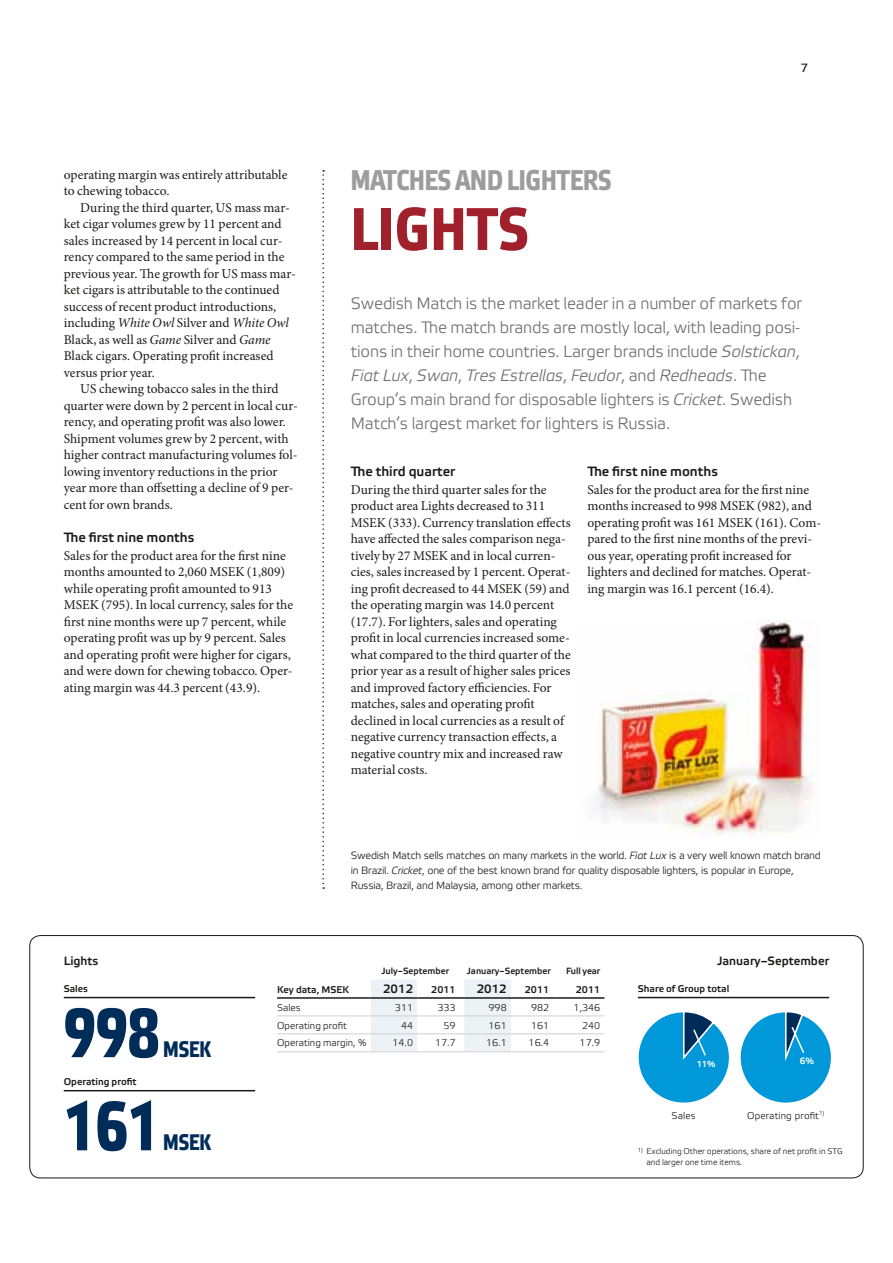
<style>
.page{position:relative;width:893px;height:1263px;background:#fff}
.page>*{position:absolute;margin:0;border:0;box-sizing:border-box;transform-origin:0 0}
.t1{font:700 69px "Etelka Narrow Text";color:#002c59}
.Rubrik_1{font:700 60px "Etelka Narrow Text";letter-spacing:.015em;color:#a0202c;scale:1.08 1}
.Rubrik_1-2{font:700 28.5px "Etelka Narrow Text";color:#9d9d9d}
.t2{font:700 22.5px "Etelka Narrow Text";color:#002c59}
.Ingress{font:16.5px/24px "Etelka Light Pro";letter-spacing:-.01em;color:#70706f}
.Brödtext{font:13.5px/16.5px "Minion Pro";color:#1c1b1a}
.Brödtext___indrag{font:13.5px/16.5px "Minion Pro";color:#1c1b1a}
.Rubrik_2{font:13.5px "Etelka Medium Pro";color:#1c1b1a}
.Rubrik_2__diagram{font:700 12px "Etelka Light Pro";color:#1c1b1a}
.Tabellfet{font:700 12px "Etelka Light Pro";color:#1c1b1a}
.t3{font:12px "Etelka Text Pro";color:#1c1b1a}
.Bildtext{font:10.5px/15px "Etelka Light Pro";letter-spacing:-.02em;color:#1c1b1a}
.Tabellbröd{font:9.75px "Etelka Light Pro";color:#1c1b1a}
.Rubrik_3__diagram{font:700 9.75px "Etelka Light Pro";color:#1c1b1a}
.Tabellfet-2{font:700 9.75px "Etelka Light Pro";color:#1c1b1a}
.Tabellhuvud_över{font:700 9px "Etelka Light Pro";color:#1c1b1a}
.t4{font:700 9px "Etelka Light Pro";color:#fff}
.t5{font:700 8.7px "Etelka Light Pro";color:#fff}
.Fotnot{font:8.25px/10.5px "Etelka Light Pro";color:#1c1b1a}
.s1{font-style:italic}
</style>
<div class="page">
<div style="left:30px;top:935px;width:833px;height:243px;border:1px solid #1c1b1a;border-radius:11px"></div>
<hr style="left:64px;top:997px;width:191px;height:1px;background:#1c1b1a">
<hr style="left:64px;top:1090px;width:191px;height:1px;background:#1c1b1a">
<hr style="left:638px;top:997px;width:191px;height:1px;background:#1c1b1a">
<svg style="left:638px;top:1012px;width:193px;height:91px"></svg>
<svg style="left:371px;top:979px;width:233px;height:74px"></svg>
<hr style="left:277px;top:1033px;width:94px;height:1px;background:#d0d0d0">
<hr style="left:371px;top:1033px;width:46px;height:1px;background:#d0d0d0">
<hr style="left:417px;top:1033px;width:47px;height:1px;background:#d0d0d0">
<hr style="left:464px;top:1033px;width:47px;height:1px;background:#d0d0d0">
<hr style="left:511px;top:1033px;width:47px;height:1px;background:#d0d0d0">
<hr style="left:558px;top:1033px;width:46px;height:1px;background:#d0d0d0">
<hr style="left:277px;top:997px;width:94px;height:2px;background:#1c1b1a">
<hr style="left:371px;top:997px;width:46px;height:2px;background:#1c1b1a">
<hr style="left:417px;top:997px;width:47px;height:2px;background:#1c1b1a">
<hr style="left:464px;top:997px;width:47px;height:2px;background:#1c1b1a">
<hr style="left:511px;top:997px;width:47px;height:2px;background:#1c1b1a">
<hr style="left:558px;top:997px;width:46px;height:2px;background:#1c1b1a">
<hr style="left:277px;top:1016px;width:94px;height:1px;background:#d0d0d0">
<hr style="left:371px;top:1016px;width:46px;height:1px;background:#d0d0d0">
<hr style="left:417px;top:1016px;width:47px;height:1px;background:#d0d0d0">
<hr style="left:464px;top:1016px;width:47px;height:1px;background:#d0d0d0">
<hr style="left:511px;top:1016px;width:47px;height:1px;background:#d0d0d0">
<hr style="left:558px;top:1016px;width:46px;height:1px;background:#d0d0d0">
<hr style="left:277px;top:1051px;width:94px;height:1px;background:#d0d0d0">
<hr style="left:371px;top:1051px;width:46px;height:1px;background:#d0d0d0">
<hr style="left:417px;top:1051px;width:47px;height:1px;background:#d0d0d0">
<hr style="left:464px;top:1051px;width:47px;height:1px;background:#d0d0d0">
<hr style="left:511px;top:1051px;width:47px;height:1px;background:#d0d0d0">
<hr style="left:558px;top:1051px;width:46px;height:1px;background:#d0d0d0">
<img style="left:596px;top:621px;width:219px;height:215px">
<svg style="left:322px;top:170px;width:2px;height:719px"></svg>
<p class="Brödtext" style="left:64px;top:166px;width:225px">operating margin was entirely attributable to chewing tobacco.</p>
<p class="Brödtext___indrag" style="left:64px;top:199px;width:234px;text-indent:16px">During the third quarter, US mass mar&shy;ket cigar volumes grew by 11 percent and sales increased by 14 percent in local cur&shy;rency compared to the same period in the previous year. The growth for US mass mar&shy;ket cigars is attributable to the continued success of recent product introductions, including <span class="s1">White Owl</span> Silver and <span class="s1">White Owl </span>Black, as well as <span class="s1">Game</span> Silver and <span class="s1">Game </span>Black cigars. Operating profit increased versus prior year.</p>
<p class="Brödtext___indrag" style="left:64px;top:381px;width:236px;text-indent:16px">US chewing tobacco sales in the third quarter were down by 2 percent in local cur&shy;rency, and operating profit was also lower.<br>Shipment volumes grew by 2 percent, with higher contract manufacturing volumes fol&shy;lowing inventory reductions in the prior year more than offsetting a decline of 9 per&shy;cent for own brands.</p>
<h2 class="Rubrik_2" style="left:64px;top:530px;width:132px">The first nine months</h2>
<p class="Brödtext" style="left:64px;top:547px;width:231px">Sales for the product area for the first nine months amounted to 2,060 MSEK (1,809) while operating profit amounted to 913<br>MSEK (795). In local currency, sales for the first nine months were up 7 percent, while operating profit was up by 9 percent. Sales and operating profit were higher for cigars, and were down for chewing tobacco. Oper&shy;ating margin was 44.3 percent (43.9).</p>
<p class="Rubrik_2__diagram" style="left:64px;top:955px;width:36px">Lights</p>
<h1 class="Rubrik_1-2" style="left:351px;top:164px;width:262px">MATCHES AND LIGHTERS</h1>
<h1 class="Rubrik_1" style="left:351px;top:195px;width:166px">LIGHTS</h1>
<p class="t3" style="left:800px;top:62px;width:9px">7</p>
<p class="Ingress" style="left:351px;top:293px;width:453px">Swedish Match is the market leader in a number of markets for matches. The match brands are mostly local, with leading posi&shy;tions in their home countries. Larger brands include <span class="s1">Solstickan</span>, <span class="s1">Fiat Lux</span>, <span class="s1">Swan</span>, <span class="s1">Tres Estrellas</span>, <span class="s1">Feudor</span>, and <span class="s1">Redheads</span>. The Group’s main brand for disposable lighters is <span class="s1">Cricket</span>. Swedish Match’s largest market for lighters is Russia.</p>
<h2 class="Rubrik_2" style="left:351px;top:464px;width:106px">The third quarter</h2>
<p class="Brödtext" style="left:351px;top:481px;width:221px">During the third quarter sales for the product area Lights decreased to 311<br>MSEK (333). Currency translation effects have affected the sales comparison nega&shy;tively by 27 MSEK and in local curren&shy;cies, sales increased by 1 percent. Operat&shy;ing profit decreased to 44 MSEK (59) and the operating margin was 14.0 percent (17.7). For lighters, sales and operating profit in local currencies increased some&shy;what compared to the third quarter of the prior year as a result of higher sales prices and improved factory efficiencies. For matches, sales and operating profit declined in local currencies as a result of negative currency transaction effects, a negative country mix and increased raw material costs.</p>
<h2 class="Rubrik_2" style="left:587px;top:464px;width:132px">The first nine months</h2>
<p class="Brödtext" style="left:587px;top:481px;width:235px">Sales for the product area for the first nine months increased to 998 MSEK (982), and operating profit was 161 MSEK (161). Com&shy;pared to the first nine months of the previ&shy;ous year, operating profit increased for lighters and declined for matches. Operat&shy;ing margin was 16.1 percent (16.4).</p>
<p class="Bildtext" style="left:351px;top:848px;width:471px">Swedish Match sells matches on many markets in the world. <span class="s1">Fiat Lux</span> is a very well known match brand in Brazil. <span class="s1">Cricket</span>, one of the best known brand for quality disposable lighters, is popular in Europe,<br>Russia, Brazil, and Malaysia, among other markets.</p>
<p class="Tabellhuvud_över" style="left:381px;top:966px;width:69px">July–September</p>
<p class="Tabellhuvud_över" style="left:467px;top:966px;width:86px">January–September</p>
<p class="Tabellhuvud_över" style="left:566px;top:966px;width:36px">Full year</p>
<p class="Rubrik_2__diagram" style="left:717px;top:955px;width:114px">January–September</p>
<p class="Rubrik_3__diagram" style="left:64px;top:983px;width:26px">Sales</p>
<p class="t1" style="left:64px;top:994px;width:97px">998</p>
<p class="t2" style="left:163px;top:1036px;width:50px">MSEK</p>
<p class="Rubrik_3__diagram" style="left:64px;top:1076px;width:74px">Operating profit</p>
<p class="t1" style="left:64px;top:1087px;width:97px">161</p>
<p class="t2" style="left:163px;top:1129px;width:50px">MSEK</p>
<p class="Rubrik_3__diagram" style="left:277px;top:984px;width:73px">Key data, MSEK</p>
<p class="Tabellfet" style="left:383px;top:982px;width:32px">2012</p>
<p class="Tabellfet-2" style="left:431px;top:984px;width:26px">2011</p>
<p class="Tabellfet" style="left:477px;top:982px;width:32px">2012</p>
<p class="Tabellfet-2" style="left:525px;top:984px;width:26px">2011</p>
<p class="Tabellfet-2" style="left:576px;top:984px;width:26px">2011</p>
<p class="Tabellbröd" style="left:277px;top:1002px;width:25px">Sales</p>
<p class="Tabellbröd" style="left:395px;top:1002px;width:20px">311</p>
<p class="Tabellbröd" style="left:437px;top:1002px;width:20px">333</p>
<p class="Tabellbröd" style="left:488px;top:1002px;width:20px">998</p>
<p class="Tabellbröd" style="left:531px;top:1002px;width:20px">982</p>
<p class="Tabellbröd" style="left:574px;top:1002px;width:28px">1,346</p>
<p class="Tabellbröd" style="left:277px;top:1020px;width:71px">Operating profit</p>
<p class="Tabellbröd" style="left:401px;top:1020px;width:13px">44</p>
<p class="Tabellbröd" style="left:444px;top:1020px;width:14px">59</p>
<p class="Tabellbröd" style="left:488px;top:1020px;width:20px">161</p>
<p class="Tabellbröd" style="left:531px;top:1020px;width:20px">161</p>
<p class="Tabellbröd" style="left:582px;top:1020px;width:20px">240</p>
<p class="Tabellbröd" style="left:277px;top:1038px;width:91px">Operating margin, %</p>
<p class="Tabellbröd" style="left:393px;top:1038px;width:22px">14.0</p>
<p class="Tabellbröd" style="left:435px;top:1038px;width:22px">17.7</p>
<p class="Tabellbröd" style="left:486px;top:1038px;width:22px">16.1</p>
<p class="Tabellbröd" style="left:529px;top:1038px;width:22px">16.4</p>
<p class="Tabellbröd" style="left:580px;top:1038px;width:22px">17.9</p>
<p class="Rubrik_3__diagram" style="left:638px;top:983px;width:93px">Share of Group total</p>
<p class="t5" style="left:697px;top:1059px;width:20px">11%</p>
<p class="t4" style="left:800px;top:1056px;width:16px">6%</p>
<p class="Tabellbröd" style="left:671px;top:1110px;width:26px">Sales</p>
<p class="Tabellbröd" style="left:747px;top:1110px;width:79px">Operating profit<sup>1)</sup></p>
<p class="Fotnot" style="left:646px;top:1146px;width:198px;text-indent:-9px"><sup>1)</sup> Excluding Other operations, share of net profit in STG and larger one time items.</p>
</div>
